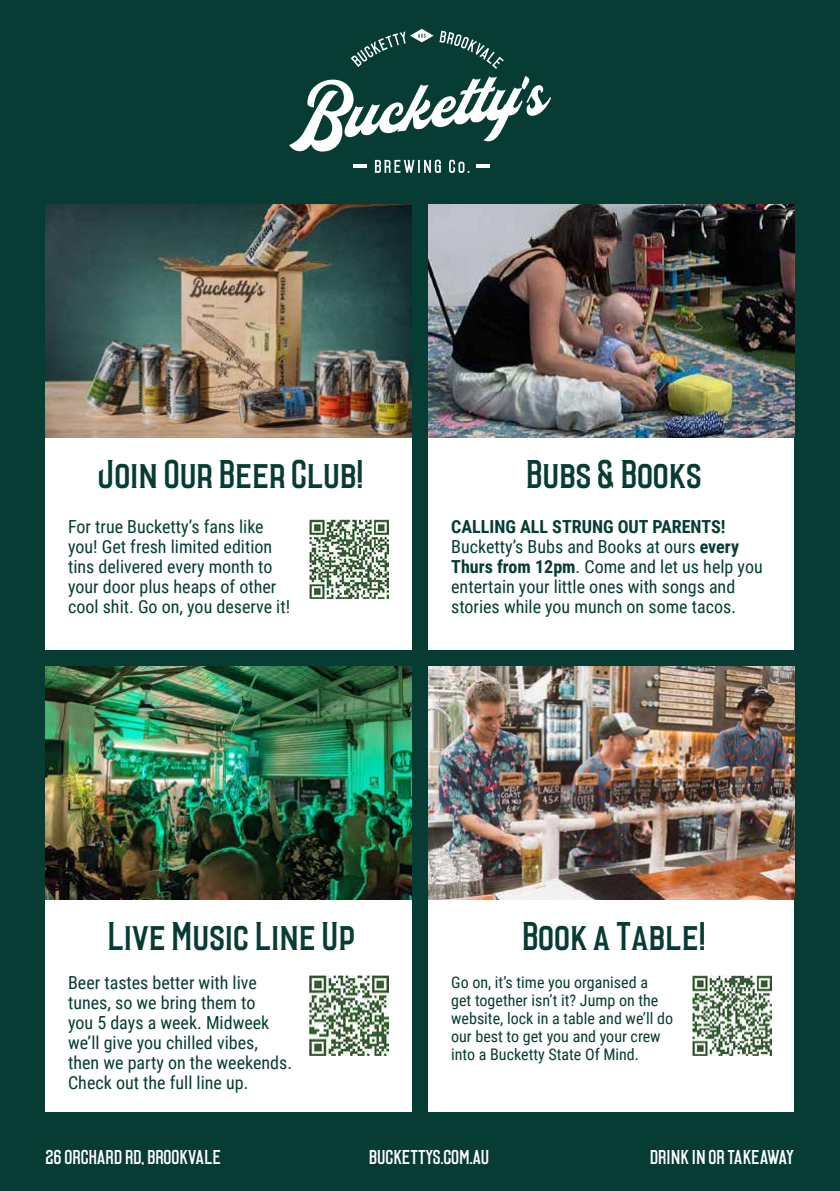
<style>
.page{position:relative;width:840px;height:1191px;background:#fff}
.page>*{position:absolute;margin:0;border:0;box-sizing:border-box;transform-origin:0 0}
.t1{font:40px "Laudanum";color:#063c34}
.t2{font:20px "Laudanum";color:#fff}
.t3{font:18px/20px "Roboto Condensed";color:#063c34}
.t4{font:16px/18px "Roboto Condensed";color:#063c34}
.s1{font-weight:700}
</style>
<div class="page">
<div style="left:0;top:0;width:839px;height:1191px;background:#063c34"></div>
<div style="left:45px;top:205px;width:366px;height:445px;background:#fff"></div>
<div style="left:45px;top:666px;width:366px;height:446px;background:#fff"></div>
<div style="left:428px;top:205px;width:365px;height:445px;background:#fff"></div>
<div style="left:428px;top:666px;width:365px;height:446px;background:#fff"></div>
<img style="left:309px;top:519px;width:79px;height:80px">
<img style="left:309px;top:976px;width:79px;height:79px">
<img style="left:692px;top:976px;width:79px;height:79px">
<svg style="left:439px;top:31px;width:64px;height:38px"></svg>
<svg style="left:350px;top:29px;width:83px;height:38px"></svg>
<svg style="left:289px;top:76px;width:261px;height:97px"></svg>
<img style="left:45px;top:205px;width:366px;height:232px">
<img style="left:45px;top:666px;width:366px;height:233px">
<img style="left:428px;top:205px;width:365px;height:232px">
<img style="left:428px;top:666px;width:365px;height:233px">
<h1 class="t1" style="left:98px;top:455px;width:266px">Join Our Beer Club!</h1>
<p class="t3" style="left:68px;top:516px;width:223px">For true Bucketty’s fans like you! Get fresh limited edition tins delivered every month to your door plus heaps of other cool shit. Go on, you deserve it!</p>
<h1 class="t1" style="left:525px;top:455px;width:177px">Bubs &amp; Books</h1>
<p class="t3" style="left:451px;top:516px;width:313px"><span class="s1">CALLING ALL STRUNG OUT PARENTS!<br></span>Bucketty’s Bubs and Books at ours <span class="s1">every Thurs from 12pm</span>. Come and let us help you entertain your little ones with songs and stories while you munch on some tacos.</p>
<h1 class="t1" style="left:107px;top:917px;width:248px">Live Music Line Up</h1>
<p class="t3" style="left:68px;top:972px;width:225px">Beer tastes better with live tunes, so we bring them to<br>you 5 days a week. Midweek we’ll give you chilled vibes, then we party on the weekends.<br>Check out the full line up.</p>
<h1 class="t1" style="left:521px;top:917px;width:185px">Book a Table!</h1>
<p class="t4" style="left:451px;top:972px;width:223px">Go on, it’s time you organised a<br>get together isn’t it? Jump on the website, lock in a table and we’ll do our best to get you and your crew into a Bucketty State Of Mind.</p>
<p class="t2" style="left:45px;top:1147px;width:177px">26 ORCHARD RD, BROOKVALE</p>
<p class="t2" style="left:368px;top:1147px;width:122px">BUCKETTYS.COM.AU</p>
<p class="t2" style="left:649px;top:1147px;width:145px">DRINK IN OR TAKEAWAY</p>
</div>
